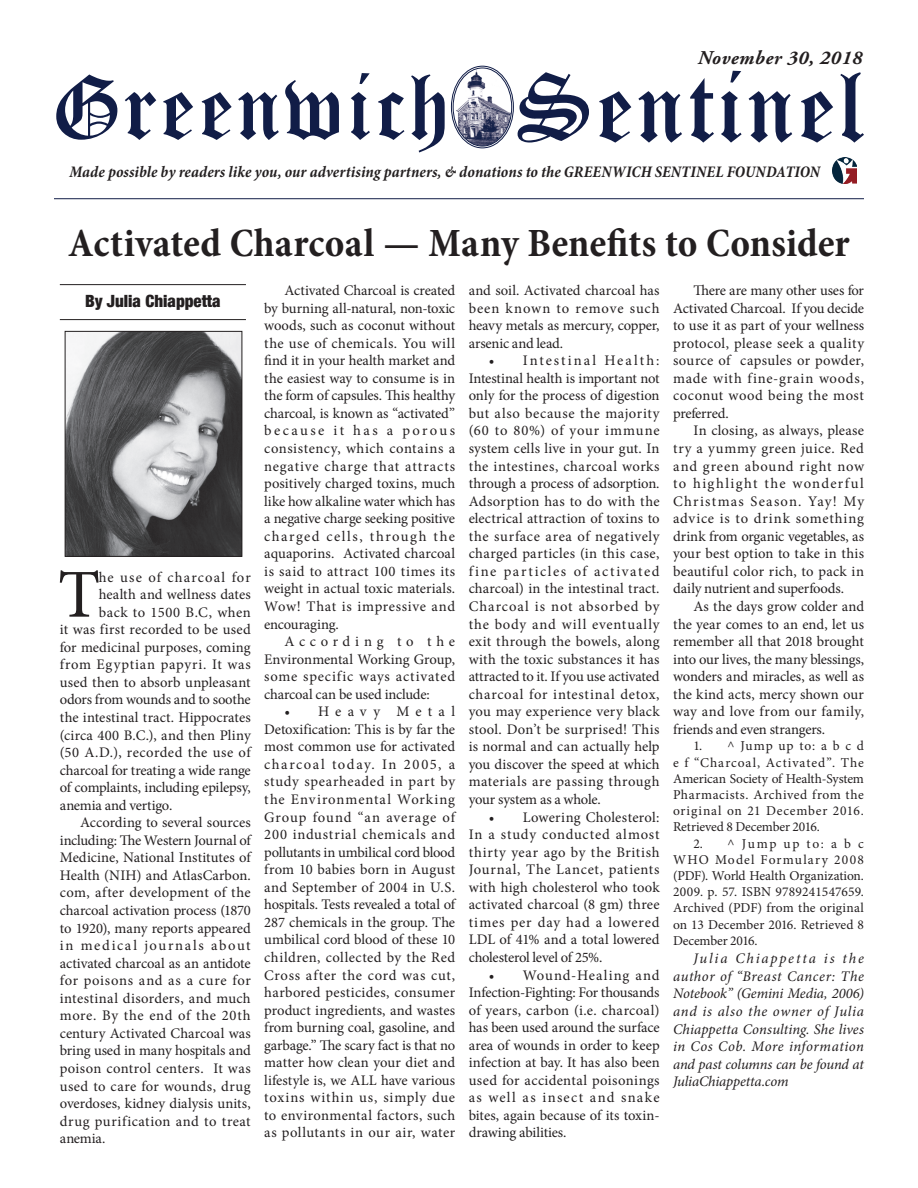
<style>
.page{position:relative;width:918px;height:1188px;background:#fff}
.page>*{position:absolute;margin:0;border:0;box-sizing:border-box;transform-origin:0 0}
.t1{font:94.8px "Canterbury";letter-spacing:.05em;color:#111d47}
.t2{font:68.7px "Minion Pro";color:#231f20}
.t3{font:700 condensed 40.5px "Minion Pro";letter-spacing:.005em;color:#231f20}
.t4{font:italic 700 19.5px "Adobe Garamond Pro";letter-spacing:.03em;color:#231f20}
.t5{font:900 condensed 16.8px "Helvetica Neue";color:#231f20}
.t6{font:italic 700 condensed 16.2px "Minion Pro";letter-spacing:.005em;color:#231f20}
.t7{font:14.7px/17.5px "Minion Pro";letter-spacing:.01em;color:#231f20;text-align:justify}
.t8{font:italic 14.7px/17.5px "Minion Pro";letter-spacing:-.015em;color:#231f20;text-align:justify}
.t9{font:14.7px "Minion Pro";letter-spacing:-.01em;color:#231f20}
.t10{font:14.7px "Minion Pro";letter-spacing:-.015em;color:#231f20}
.t11{font:14.7px "Minion Pro";letter-spacing:-.02em;color:#231f20}
.t12{font:14.7px "Minion Pro";letter-spacing:.04em;color:#231f20}
.t13{font:14.7px "Minion Pro";letter-spacing:.035em;color:#231f20}
.t14{font:14.7px "Minion Pro";letter-spacing:.05em;color:#231f20}
.t15{font:14.7px "Minion Pro";letter-spacing:.03em;color:#231f20}
.t16{font:14.7px "Minion Pro";letter-spacing:.045em;color:#231f20}
.t17{font:14.7px "Minion Pro";letter-spacing:.11em;color:#231f20}
.t18{font:14.7px "Minion Pro";letter-spacing:.075em;color:#231f20}
.t19{font:13.5px/16.4px "Minion Pro";letter-spacing:.005em;color:#231f20;text-align:justify}
.s1{font-size:101.7px}
</style>
<div class="page">
<img style="left:451px;top:67px;width:63px;height:79px">
<div style="left:453px;top:68px;width:59px;height:78px;border:1px solid #111d47;border-radius:50%"></div>
<div style="left:451px;top:66px;width:63px;height:82px;border:1px solid #111d47;border-radius:50%"></div>
<hr style="left:54px;top:198px;width:810px;height:1px;background:#111d47">
<img style="left:833px;top:158px;width:24px;height:25px">
<hr style="left:60px;top:284px;width:186px;height:1px;background:#231f20">
<hr style="left:60px;top:319px;width:186px;height:1px;background:#231f20">
<img style="left:67px;top:333px;width:173px;height:222px">
<div style="left:65px;top:331px;width:177px;height:226px;border:1px solid #231f20"></div>
<h3 class="t4" style="left:698px;top:46px;width:166px">November 30, 2018</h3>
<h1 class="t1" style="left:54px;top:52px;width:810px">Greenwich <span class="s1">Sentinel</span></h1>
<p class="t6" style="left:69px;top:161px;width:752px">Made possible by readers like you, our advertising partners, &amp; donations to the GREENWICH SENTINEL FOUNDATION</p>
<h3 class="t3" style="left:68px;top:215px;width:783px">Activated Charcoal — Many Benefits to Consider</h3>
<p class="t5" style="left:85px;top:287px;width:137px">By Julia Chiappetta</p>
<p class="t7" style="left:673px;top:282px;width:192px;text-indent:20px">There are many other uses for Activated Charcoal. If you decide to use it as part of your wellness protocol, please seek a quality source of capsules or powder, made with fine-grain woods, coconut wood being the most preferred.</p>
<p class="t7" style="left:673px;top:422px;width:192px;text-indent:20px">In closing, as always, please try a yummy green juice. Red and green abound right now to highlight the wonderful Christmas Season. Yay! My advice is to drink something drink from organic vegetables, as your best option to take in this beautiful color rich, to pack in daily nutrient and superfoods.</p>
<p class="t7" style="left:673px;top:598px;width:192px;text-indent:20px">As the days grow colder and the year comes to an end, let us remember all that 2018 brought into our lives, the many blessings, wonders and miracles, as well as the kind acts, mercy shown our way and love from our family, friends and even strangers.</p>
<p class="t19" style="left:673px;top:738px;width:192px;text-indent:20px">1. ^ Jump up to: a b c d e f “Charcoal, Activated”. The American Society of Health-System Pharmacists. Archived from the original on 21 December 2016.<br>Retrieved 8 December 2016.</p>
<p class="t19" style="left:673px;top:835px;width:192px;text-indent:20px">2. ^ Jump up to: a b c WHO Model Formulary 2008 (PDF). World Health Organization.<br>2009. p. 57. ISBN 9789241547659.<br>Archived (PDF) from the original on 13 December 2016. Retrieved 8<br>December 2016.</p>
<p class="t8" style="left:673px;top:950px;width:192px;text-indent:20px">Julia Chiappetta is the author of “Breast Cancer: The Notebook” (Gemini Media, 2006) and is also the owner of Julia Chiappetta Consulting. She lives in Cos Cob. More information and past columns can be found at JuliaChiappetta.com</p>
<p class="t7" style="left:264px;top:282px;width:192px;text-indent:20px">Activated Charcoal is created by burning all-natural, non-toxic woods, such as coconut without the use of chemicals. You will find it in your health market and the easiest way to consume is in the form of capsules. This healthy charcoal, is known as “activated” because it has a porous consistency, which contains a negative charge that attracts positively charged toxins, much like how alkaline water which has a negative charge seeking positive charged cells, through the aquaporins. Activated charcoal is said to attract 100 times its weight in actual toxic materials.<br>Wow! That is impressive and encouraging.</p>
<p class="t7" style="left:264px;top:633px;width:192px;text-indent:20px">According to the Environmental Working Group, some specific ways activated charcoal can be used include:</p>
<p class="t7" style="left:264px;top:703px;width:192px;text-indent:20px">• Heavy Metal Detoxification: This is by far the most common use for activated charcoal today. In 2005, a study spearheaded in part by the Environmental Working Group found “an average of 200 industrial chemicals and pollutants in umbilical cord blood from 10 babies born in August and September of 2004 in U.S. hospitals. Tests revealed a total of 287 chemicals in the group. The umbilical cord blood of these 10 children, collected by the Red Cross after the cord was cut, harbored pesticides, consumer product ingredients, and wastes from burning coal, gasoline, and garbage.” The scary fact is that no matter how clean your diet and lifestyle is, we ALL have various toxins within us, simply due to environmental factors, such as pollutants in our air, water</p>
<p class="t7" style="left:469px;top:282px;width:192px">and soil. Activated charcoal has been known to remove such heavy metals as mercury, copper, arsenic and lead.</p>
<p class="t7" style="left:469px;top:352px;width:192px;text-indent:20px">• Intestinal Health:<br>Intestinal health is important not only for the process of digestion but also because the majority (60 to 80%) of your immune system cells live in your gut. In the intestines, charcoal works through a process of adsorption.<br>Adsorption has to do with the electrical attraction of toxins to the surface area of negatively charged particles (in this case, fine particles of activated charcoal) in the intestinal tract.<br>Charcoal is not absorbed by the body and will eventually exit through the bowels, along with the toxic substances it has attracted to it. If you use activated charcoal for intestinal detox, you may experience very black stool. Don’t be surprised! This is normal and can actually help you discover the speed at which materials are passing through your system as a whole.</p>
<p class="t7" style="left:469px;top:808px;width:192px;text-indent:20px">• Lowering Cholesterol:<br>In a study conducted almost thirty year ago by the British Journal, The Lancet, patients with high cholesterol who took activated charcoal (8 gm) three times per day had a lowered LDL of 41% and a total lowered cholesterol level of 25%.</p>
<p class="t7" style="left:469px;top:966px;width:192px;text-indent:20px">• Wound-Healing and Infection-Fighting: For thousands of years, carbon (i.e. charcoal) has been used around the surface area of wounds in order to keep infection at bay. It has also been used for accidental poisonings as well as insect and snake bites, again because of its toxin&shy;drawing abilities.</p>
<h2 class="t2" style="left:58px;top:549px;width:44px">T</h2>
<p class="t18" style="left:99px;top:567px;width:153px">he use of charcoal for</p>
<p class="t7" style="left:99px;top:586px;width:153px">health and wellness dates</p>
<p class="t13" style="left:99px;top:602px;width:153px">back to 1500 B.C, when</p>
<p class="t7" style="left:60px;top:621px;width:192px">it was first recorded to be used</p>
<p class="t7" style="left:60px;top:638px;width:192px">for medicinal purposes, coming</p>
<p class="t14" style="left:60px;top:655px;width:192px">from Egyptian papyri. It was</p>
<p class="t7" style="left:60px;top:673px;width:192px">used then to absorb unpleasant</p>
<p class="t11" style="left:60px;top:690px;width:192px">odors from wounds and to soothe</p>
<p class="t7" style="left:60px;top:709px;width:192px">the intestinal tract. Hippocrates</p>
<p class="t7" style="left:60px;top:726px;width:192px">(circa 400 B.C.), and then Pliny</p>
<p class="t13" style="left:60px;top:743px;width:192px">(50 A.D.), recorded the use of</p>
<p class="t10" style="left:60px;top:760px;width:192px">charcoal for treating a wide range</p>
<p class="t10" style="left:60px;top:778px;width:192px">of complaints, including epilepsy,</p>
<p class="t10" style="left:60px;top:795px;width:114px">anemia and vertigo.</p>
<p class="t7" style="left:80px;top:814px;width:172px">According to several sources</p>
<p class="t11" style="left:60px;top:830px;width:192px">including: The Western Journal of</p>
<p class="t7" style="left:60px;top:849px;width:192px">Medicine, National Institutes of</p>
<p class="t7" style="left:60px;top:867px;width:192px">Health (NIH) and AtlasCarbon.</p>
<p class="t7" style="left:60px;top:884px;width:192px">com, after development of the</p>
<p class="t9" style="left:60px;top:900px;width:192px">charcoal activation process (1870</p>
<p class="t7" style="left:60px;top:919px;width:192px">to 1920), many reports appeared</p>
<p class="t17" style="left:60px;top:936px;width:192px">in medical journals about</p>
<p class="t9" style="left:60px;top:953px;width:192px">activated charcoal as an antidote</p>
<p class="t16" style="left:60px;top:971px;width:192px">for poisons and as a cure for</p>
<p class="t7" style="left:60px;top:989px;width:192px">intestinal disorders, and much</p>
<p class="t12" style="left:60px;top:1006px;width:192px">more. By the end of the 20th</p>
<p class="t7" style="left:60px;top:1024px;width:192px">century Activated Charcoal was</p>
<p class="t9" style="left:60px;top:1041px;width:192px">bring used in many hospitals and</p>
<p class="t7" style="left:60px;top:1060px;width:192px">poison control centers. It was</p>
<p class="t15" style="left:60px;top:1076px;width:192px">used to care for wounds, drug</p>
<p class="t7" style="left:60px;top:1095px;width:192px">overdoses, kidney dialysis units,</p>
<p class="t12" style="left:60px;top:1111px;width:192px">drug purification and to treat</p>
<p class="t7" style="left:60px;top:1130px;width:47px">anemia.</p>
</div>
